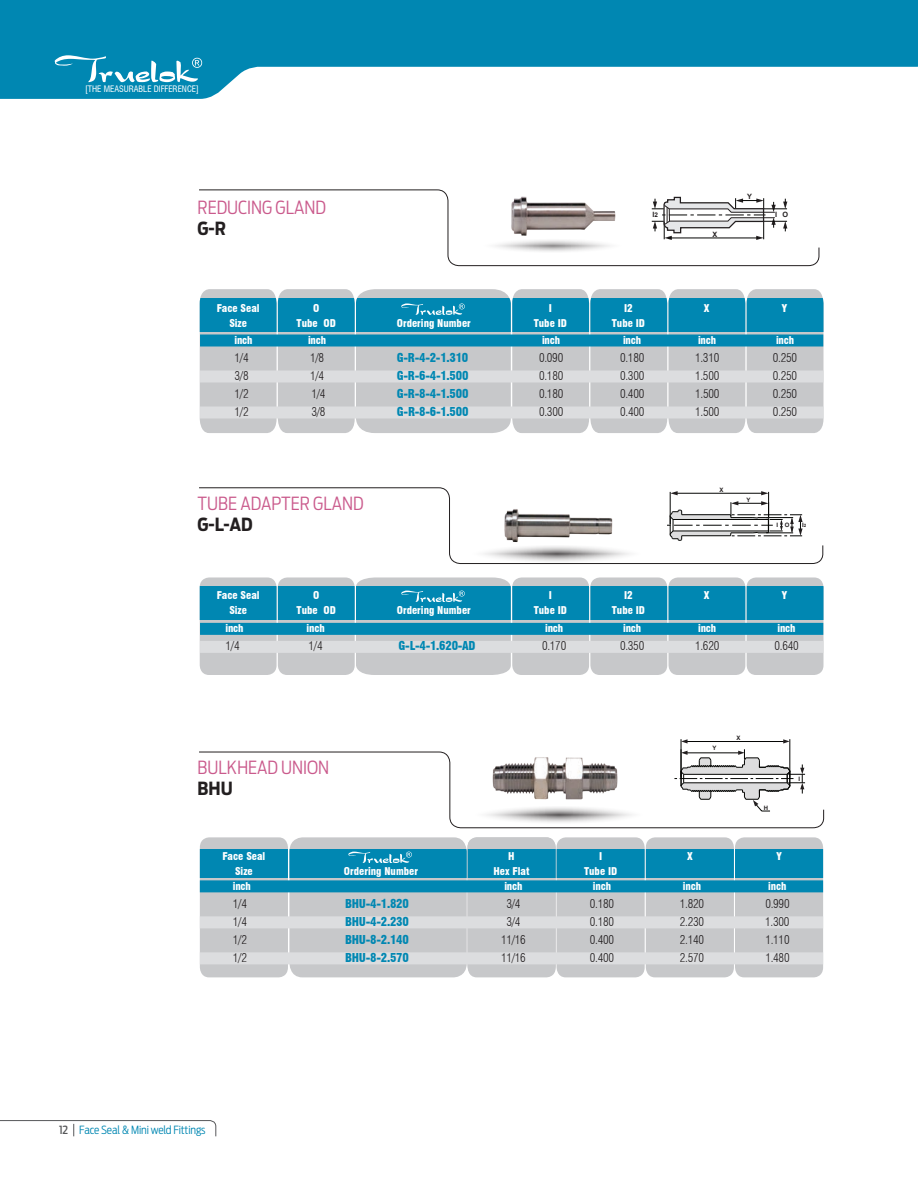
<style>
.page{position:relative;width:918px;height:1188px;background:#fff}
.page>*{position:absolute;margin:0;border:0;box-sizing:border-box;transform-origin:0 0}
.t1{font:300 18px "Antenna Cond";color:#ca5a8c}
.t2{font:700 18px "Antenna Cond";color:#231f20}
.t3{font:300 condensed 12px "Swiss 721 BT";letter-spacing:-.02em;color:#231f20}
.t4{font:900 condensed 12px "Swiss 721 BT";letter-spacing:-.02em;color:#0087b2}
.t5{font:300 11.25px "Antenna Cond";letter-spacing:-.015em;color:#0087b2}
.t6{font:900 condensed 10.5px/15px "Swiss 721 BT";color:#fff;text-align:center}
.t7{font:condensed 8.7px "Swiss 721 BT";color:#fff}
.t8{font:700 7.35px "Arial";color:#231f20}
.t9{font:700 6px "Arial";color:#231f20}
.s1{font-size:6.45px}
.s2{font-size:4.5px}
.s3{font-weight:500;color:#57585a}
</style>
<div class="page">
<svg style="left:200px;top:289px;width:623px;height:144px;background:#c5c8cb"></svg>
<div style="left:200px;top:298px;width:624px;height:33px;background:#0087b2"></div>
<div style="left:200px;top:335px;width:623px;height:12px;background:#0087b2"></div>
<div style="left:200px;top:371px;width:623px;height:12px;background:#dcdddf"></div>
<div style="left:200px;top:407px;width:623px;height:12px;background:#dcdddf"></div>
<svg style="left:199px;top:190px;width:620px;height:76px"></svg>
<svg style="left:200px;top:577px;width:624px;height:98px;background:#c9cacc"></svg>
<div style="left:200px;top:586px;width:624px;height:34px;background:#0087b2"></div>
<div style="left:200px;top:623px;width:623px;height:12px;background:#0087b2"></div>
<div style="left:200px;top:641px;width:623px;height:12px;background:#dcdddf"></div>
<svg style="left:199px;top:487px;width:624px;height:77px"></svg>
<div style="left:200px;top:837px;width:623px;height:140px;background:#c7c8ca"></div>
<div style="left:200px;top:849px;width:623px;height:28px;background:#0087b2"></div>
<div style="left:200px;top:880px;width:623px;height:12px;background:#0087b2"></div>
<div style="left:200px;top:916px;width:623px;height:12px;background:#dcdddf"></div>
<div style="left:200px;top:952px;width:623px;height:12px;background:#dcdddf"></div>
<svg style="left:199px;top:752px;width:625px;height:76px"></svg>
<svg style="left:0;top:1120px;width:216px;height:17px"></svg>
<img style="left:482px;top:190px;width:156px;height:77px">
<svg style="left:478px;top:238px;width:148px;height:16px"></svg>
<img style="left:498px;top:487px;width:124px;height:77px">
<svg style="left:467px;top:544px;width:179px;height:19px"></svg>
<svg style="left:667px;top:491px;width:136px;height:50px"></svg>
<img style="left:489px;top:752px;width:133px;height:73px">
<svg style="left:469px;top:805px;width:179px;height:19px"></svg>
<svg style="left:674px;top:739px;width:131px;height:73px"></svg>
<svg style="left:652px;top:196px;width:135px;height:44px"></svg>
<svg style="left:401px;top:303px;width:64px;height:12px"></svg>
<svg style="left:401px;top:591px;width:64px;height:11px"></svg>
<svg style="left:348px;top:852px;width:64px;height:11px"></svg>
<svg style="left:0;top:0;width:918px;height:99px;fill:#0087b2"></svg>
<svg style="left:55px;top:55px;width:147px;height:27px;background:#37a1c2"></svg>
<p class="t7" style="left:85px;top:84px;width:115px">[THE MEASURABLE DIFFERENCE]</p>
<h1 class="t1" style="left:198px;top:197px;width:130px">REDUCING GLAND</h1>
<h1 class="t2" style="left:198px;top:218px;width:30px">G-R</h1>
<p class="t8" style="left:747px;top:192px;width:6px">Y</p>
<p class="t8" style="left:652px;top:209px;width:7px">I<span class="s1">2</span></p>
<p class="t8" style="left:775px;top:210px;width:15px">I O</p>
<p class="t8" style="left:713px;top:229px;width:6px">X</p>
<p class="t6" style="left:217px;top:300px;width:44px">Face Seal<br>Size</p>
<p class="t6" style="left:297px;top:300px;width:41px">O<br>Tube OD</p>
<p class="t6" style="left:534px;top:300px;width:35px">I<br>Tube ID</p>
<p class="t6" style="left:612px;top:300px;width:35px">I2<br>Tube ID</p>
<p class="t6" style="left:704px;top:300px;width:7px">X</p>
<p class="t6" style="left:782px;top:300px;width:7px">Y</p>
<p class="t6" style="left:397px;top:316px;width:76px">Ordering Number</p>
<p class="t6" style="left:235px;top:332px;width:20px">inch</p>
<p class="t6" style="left:308px;top:332px;width:20px">inch</p>
<p class="t6" style="left:542px;top:332px;width:20px">inch</p>
<p class="t6" style="left:623px;top:332px;width:20px">inch</p>
<p class="t6" style="left:698px;top:332px;width:20px">inch</p>
<p class="t6" style="left:776px;top:332px;width:20px">inch</p>
<p class="t3" style="left:235px;top:350px;width:16px">1/4</p>
<p class="t3" style="left:310px;top:350px;width:16px">1/8</p>
<p class="t4" style="left:397px;top:350px;width:73px">G-R-4-2-1.310</p>
<p class="t3" style="left:539px;top:350px;width:26px">0.090</p>
<p class="t3" style="left:620px;top:350px;width:26px">0.180</p>
<p class="t3" style="left:695px;top:350px;width:26px">1.310</p>
<p class="t3" style="left:773px;top:350px;width:26px">0.250</p>
<p class="t3" style="left:235px;top:368px;width:16px">3/8</p>
<p class="t3" style="left:310px;top:368px;width:16px">1/4</p>
<p class="t4" style="left:397px;top:368px;width:73px">G-R-6-4-1.500</p>
<p class="t3" style="left:539px;top:368px;width:26px">0.180</p>
<p class="t3" style="left:620px;top:368px;width:26px">0.300</p>
<p class="t3" style="left:695px;top:368px;width:26px">1.500</p>
<p class="t3" style="left:773px;top:368px;width:26px">0.250</p>
<p class="t3" style="left:235px;top:386px;width:16px">1/2</p>
<p class="t3" style="left:311px;top:386px;width:16px">1/4</p>
<p class="t4" style="left:397px;top:386px;width:73px">G-R-8-4-1.500</p>
<p class="t3" style="left:539px;top:386px;width:26px">0.180</p>
<p class="t3" style="left:620px;top:386px;width:26px">0.400</p>
<p class="t3" style="left:695px;top:386px;width:26px">1.500</p>
<p class="t3" style="left:773px;top:386px;width:26px">0.250</p>
<p class="t3" style="left:235px;top:404px;width:16px">1/2</p>
<p class="t3" style="left:311px;top:404px;width:16px">3/8</p>
<p class="t4" style="left:397px;top:404px;width:73px">G-R-8-6-1.500</p>
<p class="t3" style="left:539px;top:404px;width:26px">0.300</p>
<p class="t3" style="left:620px;top:404px;width:26px">0.400</p>
<p class="t3" style="left:695px;top:404px;width:26px">1.500</p>
<p class="t3" style="left:773px;top:404px;width:26px">0.250</p>
<h1 class="t1" style="left:198px;top:493px;width:168px">TUBE ADAPTER GLAND</h1>
<h1 class="t2" style="left:198px;top:514px;width:55px">G-L-AD</h1>
<p class="t9" style="left:720px;top:486px;width:6px">X</p>
<p class="t9" style="left:747px;top:496px;width:6px">Y</p>
<p class="t9" style="left:776px;top:521px;width:15px">I O</p>
<p class="t9" style="left:802px;top:521px;width:6px">I<span class="s2">2</span></p>
<p class="t6" style="left:217px;top:588px;width:44px">Face Seal<br>Size</p>
<p class="t6" style="left:297px;top:588px;width:41px">O<br>Tube OD</p>
<p class="t6" style="left:534px;top:588px;width:35px">I<br>Tube ID</p>
<p class="t6" style="left:612px;top:588px;width:35px">I2<br>Tube ID</p>
<p class="t6" style="left:704px;top:588px;width:7px">X</p>
<p class="t6" style="left:782px;top:588px;width:7px">Y</p>
<p class="t6" style="left:397px;top:603px;width:76px">Ordering Number</p>
<p class="t6" style="left:226px;top:621px;width:20px">inch</p>
<p class="t6" style="left:307px;top:621px;width:20px">inch</p>
<p class="t6" style="left:545px;top:621px;width:20px">inch</p>
<p class="t6" style="left:623px;top:621px;width:20px">inch</p>
<p class="t6" style="left:698px;top:621px;width:20px">inch</p>
<p class="t6" style="left:778px;top:621px;width:20px">inch</p>
<p class="t3" style="left:226px;top:639px;width:16px">1/4</p>
<p class="t3" style="left:309px;top:639px;width:16px">1/4</p>
<p class="t4" style="left:399px;top:639px;width:79px">G-L-4-1.620-AD</p>
<p class="t3" style="left:542px;top:639px;width:26px">0.170</p>
<p class="t3" style="left:620px;top:639px;width:26px">0.350</p>
<p class="t3" style="left:695px;top:639px;width:26px">1.620</p>
<p class="t3" style="left:774px;top:639px;width:26px">0.640</p>
<h1 class="t1" style="left:198px;top:757px;width:133px">BULKHEAD UNION</h1>
<h1 class="t2" style="left:198px;top:778px;width:37px">BHU</h1>
<p class="t9" style="left:712px;top:744px;width:6px">Y</p>
<p class="t9" style="left:736px;top:734px;width:6px">X</p>
<p class="t9" style="left:764px;top:804px;width:6px">H</p>
<p class="t9" style="left:799px;top:774px;width:3px">I</p>
<p class="t6" style="left:222px;top:848px;width:44px">Face Seal<br>Size</p>
<p class="t6" style="left:493px;top:848px;width:38px">H<br>Hex Flat</p>
<p class="t6" style="left:584px;top:848px;width:35px">I<br>Tube ID</p>
<p class="t6" style="left:687px;top:848px;width:7px">X</p>
<p class="t6" style="left:776px;top:848px;width:7px">Y</p>
<p class="t6" style="left:233px;top:878px;width:20px">inch</p>
<p class="t6" style="left:504px;top:878px;width:20px">inch</p>
<p class="t6" style="left:593px;top:878px;width:20px">inch</p>
<p class="t6" style="left:683px;top:878px;width:20px">inch</p>
<p class="t6" style="left:768px;top:878px;width:20px">inch</p>
<p class="t3" style="left:233px;top:896px;width:16px">1/4</p>
<p class="t4" style="left:345px;top:896px;width:65px">BHU-4-1.820</p>
<p class="t3" style="left:506px;top:896px;width:16px">3/4</p>
<p class="t3" style="left:590px;top:896px;width:26px">0.180</p>
<p class="t3" style="left:680px;top:896px;width:26px">1.820</p>
<p class="t3" style="left:765px;top:896px;width:26px">0.990</p>
<p class="t3" style="left:233px;top:914px;width:16px">1/4</p>
<p class="t4" style="left:345px;top:914px;width:65px">BHU-4-2.230</p>
<p class="t3" style="left:506px;top:914px;width:16px">3/4</p>
<p class="t3" style="left:590px;top:914px;width:26px">0.180</p>
<p class="t3" style="left:680px;top:914px;width:26px">2.230</p>
<p class="t3" style="left:765px;top:914px;width:26px">1.300</p>
<p class="t3" style="left:233px;top:932px;width:16px">1/2</p>
<p class="t4" style="left:345px;top:932px;width:65px">BHU-8-2.140</p>
<p class="t3" style="left:501px;top:932px;width:26px">11/16</p>
<p class="t3" style="left:590px;top:932px;width:26px">0.400</p>
<p class="t3" style="left:680px;top:932px;width:26px">2.140</p>
<p class="t3" style="left:765px;top:932px;width:26px">1.110</p>
<p class="t3" style="left:233px;top:950px;width:16px">1/2</p>
<p class="t4" style="left:345px;top:950px;width:65px">BHU-8-2.570</p>
<p class="t3" style="left:501px;top:950px;width:26px">11/16</p>
<p class="t3" style="left:590px;top:950px;width:26px">0.400</p>
<p class="t3" style="left:680px;top:950px;width:26px">2.570</p>
<p class="t3" style="left:765px;top:950px;width:26px">1.480</p>
<p class="t6" style="left:344px;top:864px;width:76px">Ordering Number</p>
<p class="t5" style="left:59px;top:1123px;width:148px"><span class="s3">12</span> FACE SEAL &amp; MINI WELD FITTINGS</p>
</div>
